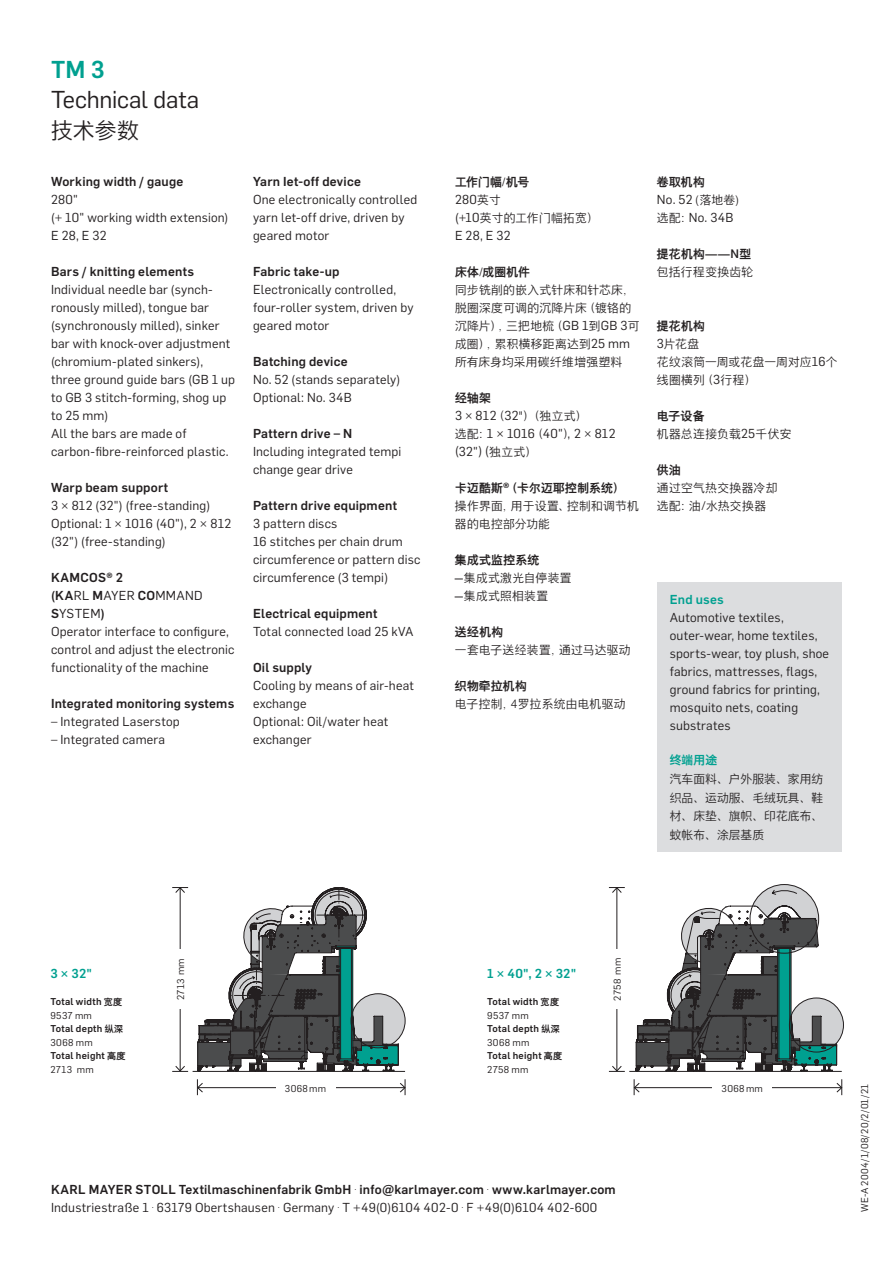
<style>
.page{position:relative;width:893px;height:1263px;background:#fff}
.page>*{position:absolute;margin:0;border:0;box-sizing:border-box;transform-origin:0 0}
.t1{font:24px "Flama";letter-spacing:-.01em;color:#231f20}
.t2{font:500 24px "Flama";color:#00a090}
.t3{font:300 21.75px "Nimbus Sans CHS";color:#231f20}
.t4{font:12.75px/18px "Flama";letter-spacing:.015em;color:#231f20}
.t5{font:500 12.75px "Flama";letter-spacing:.015em;color:#231f20}
.t6{font:500 12.75px "Flama";letter-spacing:.015em;color:#00a090}
.t7{font:300 11.7px/18px "Nimbus Sans CHS";letter-spacing:.025em;color:#231f20}
.t8{font:500 11.7px "Nimbus Sans CHS";letter-spacing:.03em;color:#231f20}
.t9{font:500 11.7px "Nimbus Sans CHS";color:#00a090}
.t10{font:500 9.75px/13.5px "Flama";letter-spacing:.025em;color:#231f20}
.t11{font:9.75px "Flama";letter-spacing:.04em;color:#231f20}
.s1{font-weight:500}
.s2{font-family:"Nimbus Sans CHS";font-weight:300;font-size:11.7px}
.s3{font-family:"Flama";font-weight:400;font-size:12.75px}
.s4{font-family:"Flama";font-weight:500;font-size:12.75px}
.s5{font-family:"Nimbus Sans CHS";font-size:9px}
.s6{font-weight:400}
</style>
<div class="page">
<div style="left:657px;top:582px;width:185px;height:270px;background:#dcdddf"></div>
<svg style="left:197px;top:887px;width:208px;height:184px"></svg>
<svg style="left:636px;top:884px;width:208px;height:187px"></svg>
<hr style="left:180px;top:888px;width:1px;height:183px;background:#231f20">
<hr style="left:617px;top:888px;width:1px;height:183px;background:#231f20">
<hr style="left:198px;top:1087px;width:207px;height:1px;background:#231f20">
<hr style="left:634px;top:1087px;width:208px;height:1px;background:#231f20">
<div style="left:276px;top:1084px;width:59px;height:7px;background:#fff"></div>
<div style="left:712px;top:1084px;width:60px;height:7px;background:#fff"></div>
<div style="left:176px;top:949px;width:8px;height:60px;background:#fff"></div>
<div style="left:613px;top:949px;width:8px;height:60px;background:#fff"></div>
<svg style="left:197px;top:1079px;width:6px;height:16px"></svg>
<svg style="left:634px;top:1079px;width:6px;height:16px"></svg>
<svg style="left:400px;top:1079px;width:6px;height:16px"></svg>
<svg style="left:836px;top:1079px;width:6px;height:16px"></svg>
<svg style="left:172px;top:1065px;width:16px;height:7px"></svg>
<svg style="left:609px;top:1065px;width:16px;height:7px"></svg>
<hr style="left:193px;top:1071px;width:212px;height:1px;background:#231f20">
<hr style="left:629px;top:1071px;width:213px;height:1px;background:#231f20">
<svg style="left:172px;top:887px;width:16px;height:6px"></svg>
<svg style="left:609px;top:887px;width:16px;height:6px"></svg>
<h1 class="t2" style="left:51px;top:51px;width:55px">TM 3</h1>
<h1 class="t1" style="left:51px;top:81px;width:150px">Technical data</h1>
<h2 class="t3" style="left:51px;top:118px;width:89px">技术参数</h2>
<p class="t5" style="left:51px;top:172px;width:134px">Working width / gauge</p>
<p class="t4" style="left:51px;top:190px;width:179px">280"<br>(+ 10" working width extension)<br>E 28, E 32</p>
<p class="t5" style="left:51px;top:262px;width:145px">Bars / knitting elements</p>
<p class="t4" style="left:51px;top:280px;width:186px">Individual needle bar (synch&shy;ronously milled), tongue bar (synchronously milled), sinker bar with knock-over adjustment (chromium-plated sinkers), three ground guide bars (GB 1 up to GB 3 stitch-forming, shog up to 25 mm)<br>All the bars are made of carbon-fibre-reinforced plastic.</p>
<p class="t5" style="left:51px;top:478px;width:119px">Warp beam support</p>
<p class="t4" style="left:51px;top:496px;width:182px">3 × 812 (32") (free-standing)<br>Optional: 1 × 1016 (40"), 2 × 812 (32") (free-standing)</p>
<p class="t4" style="left:51px;top:568px;width:185px"><span class="s1">KAMCOS® 2<br>(KA</span>RL <span class="s1">M</span>AYER <span class="s1">CO</span>MMAND<br><span class="s1">S</span>YSTEM<span class="s1">)<br></span>Operator interface to configure, control and adjust the electronic functionality of the machine</p>
<p class="t5" style="left:51px;top:694px;width:185px">Integrated monitoring systems</p>
<p class="t4" style="left:51px;top:712px;width:130px">– Integrated Laserstop</p>
<p class="t4" style="left:51px;top:730px;width:116px">– Integrated camera</p>
<p class="t5" style="left:253px;top:172px;width:109px">Yarn Iet-off device</p>
<p class="t4" style="left:253px;top:190px;width:166px">One electronically controlled yarn let-off drive, driven by geared motor</p>
<p class="t5" style="left:253px;top:262px;width:88px">Fabric take-up</p>
<p class="t4" style="left:253px;top:280px;width:162px">Electronically controlled, four-roller system, driven by geared motor</p>
<p class="t5" style="left:253px;top:352px;width:96px">Batching device</p>
<p class="t4" style="left:253px;top:370px;width:149px">No. 52 (stands separately)<br>Optional: No. 34B</p>
<p class="t5" style="left:253px;top:424px;width:101px">Pattern drive – N</p>
<p class="t4" style="left:253px;top:442px;width:150px">Including integrated tempi change gear drive</p>
<p class="t5" style="left:253px;top:496px;width:145px">Pattern drive equipment</p>
<p class="t4" style="left:253px;top:514px;width:169px">3 pattern discs<br>16 stitches per chain drum circumference or pattern disc circumference (3 tempi)</p>
<p class="t5" style="left:253px;top:604px;width:126px">Electrical equipment</p>
<p class="t4" style="left:253px;top:622px;width:162px">Total connected load 25 kVA</p>
<p class="t5" style="left:253px;top:658px;width:60px">Oil supply</p>
<p class="t4" style="left:253px;top:676px;width:162px">Cooling by means of air-heat exchange<br>Optional: Oil/water heat exchanger</p>
<p class="t8" style="left:455px;top:175px;width:76px">工作门幅/机号</p>
<p class="t4" style="left:455px;top:190px;width:47px">280<span class="s2">英寸</span></p>
<p class="t7" style="left:455px;top:209px;width:145px"><span class="s3">(+10</span>英寸的工作门幅拓宽）</p>
<p class="t4" style="left:455px;top:226px;width:57px">E 28, E 32</p>
<p class="t8" style="left:455px;top:265px;width:76px">床体/成圈机件</p>
<p class="t7" style="left:455px;top:281px;width:186px">同步铣削的嵌入式针床和针芯床，脱圈深度可调的沉降片床（镀铬的沉降片），三把地梳（<span class="s3">GB 1</span>到<span class="s3">GB 3</span>可成圈），累积横移距离达到<span class="s3">25 mm</span>所有床身均采用碳纤维增强塑料</p>
<p class="t7" style="left:455px;top:389px;width:134px"><span class="s1">经轴架<br></span><span class="s3">3 × 812</span>（<span class="s3">32</span>"）（独立式）</p>
<p class="t4" style="left:455px;top:424px;width:162px;line-height:17.2px"><span class="s2">选配：</span>1 × 1016<span class="s2">（</span>40"<span class="s2">)</span>, 2 × 812 (32") (<span class="s2">独立式）</span></p>
<p class="t7" style="left:455px;top:479px;width:186px"><span class="s1">卡迈酷斯</span><span class="s4">®</span><span class="s1">（卡尔迈耶控制系统）<br></span>操作界面，用于设置、控制和调节机器的电控部分功能</p>
<p class="t8" style="left:455px;top:553px;width:86px">集成式监控系统</p>
<p class="t7" style="left:455px;top:569px;width:118px">—集成式激光自停装置—集成式照相装置</p>
<p class="t8" style="left:455px;top:625px;width:50px">送经机构</p>
<p class="t7" style="left:455px;top:641px;width:177px">一套电子送经装置，通过马达驱动</p>
<p class="t8" style="left:455px;top:679px;width:73px">织物牵拉机构</p>
<p class="t7" style="left:455px;top:695px;width:172px">电子控制，4罗拉系统由电机驱动</p>
<p class="t8" style="left:657px;top:175px;width:49px">卷取机构</p>
<p class="t4" style="left:657px;top:190px;width:83px">No. 52 <span class="s2">(落地卷)选配：</span>No. 34B</p>
<p class="t8" style="left:657px;top:247px;width:96px">提花机构——N型</p>
<p class="t7" style="left:657px;top:263px;width:98px">包括行程变换齿轮</p>
<p class="t7" style="left:657px;top:317px;width:182px"><span class="s1">提花机构<br></span><span class="s3">3</span>片花盘<br>花纹滚筒一周或花盘一周对应<span class="s3">16</span>个线圈横列（<span class="s3">3</span>行程）</p>
<p class="t7" style="left:657px;top:407px;width:136px"><span class="s1">电子设备<br></span>机器总连接负载<span class="s3">25</span>千伏安</p>
<p class="t8" style="left:657px;top:463px;width:25px">供油</p>
<p class="t7" style="left:657px;top:479px;width:122px">通过空气热交换器冷却选配：油/水热交换器</p>
<p class="t6" style="left:670px;top:590px;width:56px">End uses</p>
<p class="t4" style="left:670px;top:608px;width:161px">Automotive textiles, outer-wear, home textiles, sports-wear, toy plush, shoe fabrics, mattresses, flags, ground fabrics for printing, mosquito nets, coating substrates</p>
<p class="t9" style="left:670px;top:753px;width:49px">终端用途</p>
<p class="t7" style="left:670px;top:769px;width:155px;line-height:18.8px;text-align:justify">汽车面料、户外服装、家用纺织品、运动服、毛绒玩具、鞋材、床垫、旗帜、印花底布、蚊帐布、涂层基质</p>
<p class="t11" style="left:173px;top:1000px;width:44px;rotate:-90deg">2713 mm</p>
<p class="t11" style="left:610px;top:1001px;width:44px;rotate:-90deg">2758 mm</p>
<p class="t6" style="left:51px;top:964px;width:43px">3 × 32"</p>
<p class="t6" style="left:487px;top:964px;width:90px">1 × 40", 2 × 32"</p>
<p class="t10" style="left:51px;top:994px;width:76px">Total width <span class="s5">宽度<br></span><span class="s6">9537 mm<br></span>Total depth <span class="s5">纵深<br></span><span class="s6">3068 mm<br></span>Total height <span class="s5">高度<br></span><span class="s6">2713 mm</span></p>
<p class="t10" style="left:487px;top:994px;width:76px">Total width <span class="s5">宽度<br></span><span class="s6">9537 mm<br></span>Total depth <span class="s5">纵深<br></span><span class="s6">3068 mm<br></span>Total height <span class="s5">高度<br></span><span class="s6">2758 mm</span></p>
<p class="t11" style="left:285px;top:1081px;width:43px">3068mm</p>
<p class="t11" style="left:722px;top:1081px;width:43px">3068mm</p>
<p class="t4" style="left:51px;top:1180px;width:566px"><span class="s1">KARL MAYER STOLL Textilmaschinenfabrik GmbH</span> . <span class="s1">info@karlmayer.com</span> . <span class="s1">www.karlmayer.com<br></span>Industriestraße 1 . 63179 Obertshausen . Germany . T +49(0)6104 402-0 . F +49(0)6104 402-600</p>
<p class="t11" style="left:857px;top:1212px;width:130px;rotate:-90deg">WE-A 2004/1/08/20/2/01/21</p>
</div>
